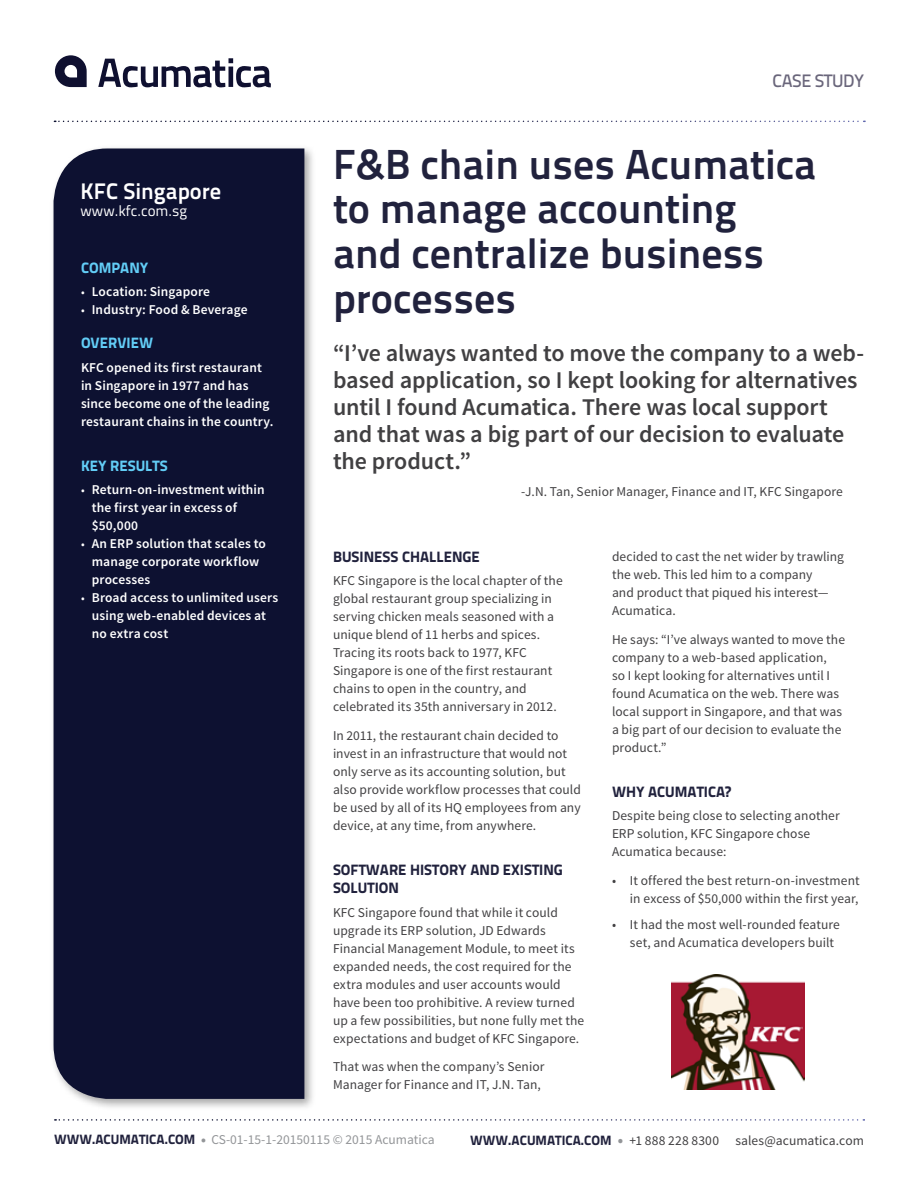
<style>
.page{position:relative;width:918px;height:1188px;background:#fff}
.page>*{position:absolute;margin:0;border:0;box-sizing:border-box;transform-origin:0 0}
.t1{font:42px/45px "Titillium Text 25 L 800 wt";color:#21223d}
.t2{font:600 24px/27px "Source Sans Pro";letter-spacing:-.005em;color:#414042}
.t3{font:22.5px "Titillium Text 25 L 800 wt";color:#fff}
.t4{font:18px "Titillium Text 25 L 600 wt";letter-spacing:-.025em;color:#6a667b}
.t5{font:15px/18px "Titillium Text 25 L 999 wt";color:#21223d}
.t6{font:15px "Titillium Text 25 L 999 wt";color:#62cdf6}
.t7{font:15px "Titillium Text 25 L 400 wt";color:#fff}
.t8{font:13.5px/18px "Source Sans Pro";letter-spacing:.005em;color:#414042}
.t9{font:600 13.5px/18px "Source Sans Pro";letter-spacing:.01em;color:#fff}
.t10{font:13.5px "Source Sans Pro";color:#939598}
.s1{font-weight:400;font-size:12px}
.s2{font-family:"Titillium Text 25 L 999 wt";color:#21223d}
.s3{font-weight:900}
.s4{font-weight:900;font-size:15px;color:#939598}
</style>
<div class="page">
<svg style="left:54px;top:121px;width:811px;height:1px"></svg>
<svg style="left:55px;top:1119px;width:809px;height:2px"></svg>
<svg style="left:55px;top:55px;width:32px;height:32px"></svg>
<svg style="left:98px;top:58px;width:173px;height:29px"></svg>
<div style="left:49px;top:144px;width:267px;height:967px;background:#000;opacity:.35"></div>
<div style="left:54px;top:148px;width:250px;height:951px;background:#0d1131"></div>
<img style="left:671px;top:975px;width:134px;height:115px">
<h3 class="t3" style="left:81px;top:174px;width:142px">KFC Singapore</h3>
<p class="t7" style="left:81px;top:199px;width:108px">www.kfc.com.sg</p>
<p class="t6" style="left:81px;top:256px;width:69px">COMPANY</p>
<p class="t9" style="left:81px;top:283px;width:131px"><span class="s1">•</span> Location: Singapore</p>
<p class="t9" style="left:81px;top:301px;width:168px"><span class="s1">•</span> Industry: Food &amp; Beverage</p>
<p class="t6" style="left:81px;top:331px;width:74px">OVERVIEW</p>
<p class="t9" style="left:81px;top:359px;width:194px">KFC opened its first restaurant in Singapore in 1977 and has since become one of the leading restaurant chains in the country.</p>
<p class="t6" style="left:81px;top:454px;width:88px">KEY RESULTS</p>
<p class="t9" style="left:92px;top:481px;width:175px;text-indent:-11px"><span class="s1">•</span> Return-on-investment within the first year in excess of $50,000</p>
<p class="t9" style="left:92px;top:535px;width:176px;text-indent:-11px"><span class="s1">•</span> An ERP solution that scales to manage corporate workflow processes</p>
<p class="t9" style="left:92px;top:589px;width:188px;text-indent:-11px"><span class="s1">•</span> Broad access to unlimited users using web-enabled devices at no extra cost</p>
<h3 class="t4" style="left:773px;top:67px;width:93px">CASE STUDY</h3>
<h1 class="t1" style="left:333px;top:139px;width:485px">F&amp;B chain uses Acumatica to manage accounting<br>and centralize business processes</h1>
<h2 class="t2" style="left:333px;top:341px;width:533px">“I’ve always wanted to move the company to a web&shy;based application, so I kept looking for alternatives until I found Acumatica. There was local support and that was a big part of our decision to evaluate the product.”</h2>
<p class="t8" style="left:521px;top:483px;width:323px">-J.N. Tan, Senior Manager, Finance and IT, KFC Singapore</p>
<p class="t5" style="left:333px;top:547px;width:148px">BUSINESS CHALLENGE</p>
<p class="t8" style="left:333px;top:572px;width:231px">KFC Singapore is the local chapter of the global restaurant group specializing in serving chicken meals seasoned with a unique blend of 11 herbs and spices.<br>Tracing its roots back to 1977, KFC Singapore is one of the first restaurant chains to open in the country, and celebrated its 35th anniversary in 2012.</p>
<p class="t8" style="left:333px;top:727px;width:249px">In 2011, the restaurant chain decided to invest in an infrastructure that would not only serve as its accounting solution, but also provide workflow processes that could be used by all of its HQ employees from any device, at any time, from anywhere.</p>
<p class="t5" style="left:333px;top:860px;width:231px">SOFTWARE HISTORY AND EXISTING<br>SOLUTION</p>
<p class="t8" style="left:333px;top:903px;width:253px">KFC Singapore found that while it could upgrade its ERP solution, JD Edwards Financial Management Module, to meet its expanded needs, the cost required for the extra modules and user accounts would have been too prohibitive. A review turned up a few possibilities, but none fully met the expectations and budget of KFC Singapore.</p>
<p class="t8" style="left:333px;top:1058px;width:213px">That was when the company’s Senior<br>Manager for Finance and IT, J.N. Tan,</p>
<p class="t8" style="left:612px;top:548px;width:234px">decided to cast the net wider by trawling the web. This led him to a company<br>and product that piqued his interest—<br>Acumatica.</p>
<p class="t8" style="left:612px;top:630px;width:235px">He says: “I’ve always wanted to move the company to a web-based application,<br>so I kept looking for alternatives until I found Acumatica on the web. There was local support in Singapore, and that was a big part of our decision to evaluate the product.”</p>
<p class="t5" style="left:612px;top:782px;width:120px">WHY ACUMATICA?</p>
<p class="t8" style="left:612px;top:807px;width:229px">Despite being close to selecting another<br>ERP solution, KFC Singapore chose<br>Acumatica because:</p>
<p class="t8" style="left:612px;top:872px;width:249px;text-align:right">• It offered the best return-on-investment in excess of $50,000 within the first year,</p>
<p class="t8" style="left:630px;top:916px;width:211px;text-indent:-18px">• It had the most well-rounded feature set, and Acumatica developers built</p>
<p class="t10" style="left:54px;top:1131px;width:382px"><span class="s2">WWW.ACUMATICA.COM</span> <span class="s3">•</span> CS-01-15-1-20150115 © 2015 Acumatica</p>
<p class="t8" style="left:470px;top:1132px;width:395px"><span class="s2">WWW.ACUMATICA.COM</span> <span class="s4">•</span> +1 888 228 8300 sales@acumatica.com</p>
</div>
